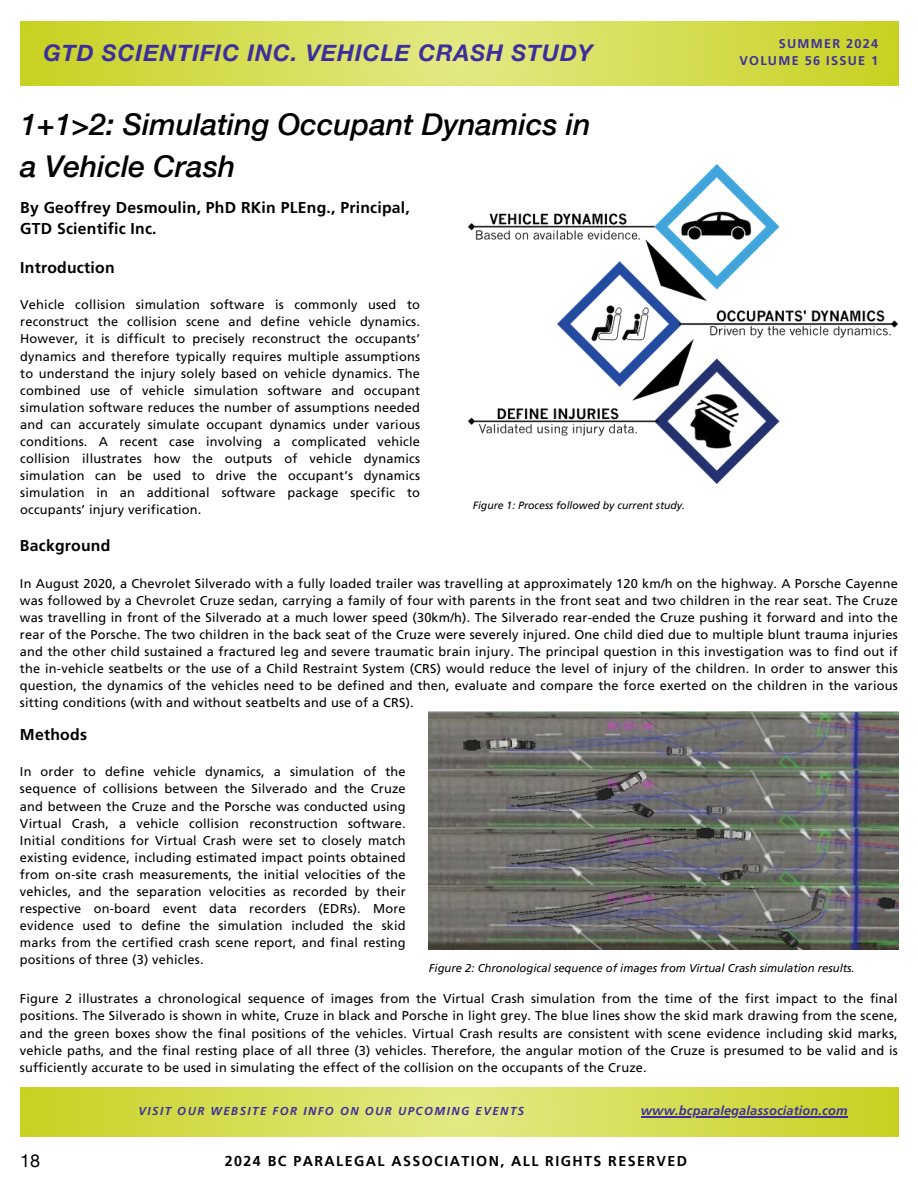
<style>
.page{position:relative;width:918px;height:1188px;background:#fff}
.page>*{position:absolute;margin:0;border:0;box-sizing:border-box;transform-origin:0 0}
.t1{font:italic 500 30px/41.7px "Helvetica Neue";color:#000}
.t2{font:italic 700 22.95px "Helvetica Neue";letter-spacing:.04em;color:#3e2e9d}
.t3{font:18px "Helvetica Neue";color:#000}
.t4{font:700 15.75px/21.3px "Frutiger LT Std";letter-spacing:.015em;color:#000}
.t5{font:700 14.25px "Frutiger LT Pro";letter-spacing:.1em;color:#000}
.t6{font:12.75px/17.1px "Frutiger LT Std";letter-spacing:.015em;color:#000;text-align:justify}
.t7{font:italic 700 12.75px "Frutiger LT Pro";letter-spacing:.01em;color:#3e2e9d}
.t8{font:700 12.75px/17px "Frutiger LT Std";letter-spacing:.1em;color:#3e2e9d;text-align:right}
.t9{font:italic 700 11.4px "Frutiger LT Pro";letter-spacing:.13em;color:#3e2e9d}
.t10{font:italic 11.25px "Frutiger LT Pro";color:#000}
.t11{font:italic 10.5px "Frutiger LT Pro";color:#000}
</style>
<div class="page">
<svg style="left:20px;top:22px;width:878px;height:63px;background:#d4dd52"></svg>
<svg style="left:20px;top:1088px;width:878px;height:48px;background:#d4dc53"></svg>
<img style="left:468px;top:164px;width:430px;height:320px">
<img style="left:429px;top:711px;width:469px;height:239px">
<hr style="left:641px;top:1116px;width:207px;height:1px;background:#3e2e9d">
<h2 class="t2" style="left:43px;top:39px;width:551px">GTD SCIENTIFIC INC. VEHICLE CRASH STUDY</h2>
<h1 class="t1" style="left:20px;top:103px;width:572px">1+1&gt;2: Simulating Occupant Dynamics in a Vehicle Crash</h1>
<p class="t4" style="left:20px;top:198px;width:391px">By Geoffrey Desmoulin, PhD RKin PLEng., Principal,<br>GTD Scientific Inc.</p>
<p class="t4" style="left:20px;top:259px;width:96px">Introduction</p>
<p class="t6" style="left:20px;top:298px;width:401px">Vehicle collision simulation software is commonly used to reconstruct the collision scene and define vehicle dynamics.<br>However, it is difficult to precisely reconstruct the occupants’ dynamics and therefore typically requires multiple assumptions to understand the injury solely based on vehicle dynamics. The combined use of vehicle simulation software and occupant simulation software reduces the number of assumptions needed and can accurately simulate occupant dynamics under various conditions. A recent case involving a complicated vehicle collision illustrates how the outputs of vehicle dynamics simulation can be used to drive the occupant’s dynamics simulation in an additional software package specific to occupants’ injury verification.</p>
<p class="t11" style="left:473px;top:498px;width:214px">Figure 1: Process followed by current study.</p>
<p class="t8" style="left:739px;top:36px;width:140px">SUMMER 2024<br>VOLUME 56 ISSUE 1</p>
<p class="t4" style="left:20px;top:537px;width:92px">Background</p>
<p class="t6" style="left:20px;top:576px;width:879px">In August 2020, a Chevrolet Silverado with a fully loaded trailer was travelling at approximately 120 km/h on the highway. A Porsche Cayenne was followed by a Chevrolet Cruze sedan, carrying a family of four with parents in the front seat and two children in the rear seat. The Cruze was travelling in front of the Silverado at a much lower speed (30km/h). The Silverado rear-ended the Cruze pushing it forward and into the rear of the Porsche. The two children in the back seat of the Cruze were severely injured. One child died due to multiple blunt trauma injuries and the other child sustained a fractured leg and severe traumatic brain injury. The principal question in this investigation was to find out if the in-vehicle seatbelts or the use of a Child Restraint System (CRS) would reduce the level of injury of the children. In order to answer this question, the dynamics of the vehicles need to be defined and then, evaluate and compare the force exerted on the children in the various sitting conditions (with and without seatbelts and use of a CRS).</p>
<p class="t4" style="left:20px;top:726px;width:69px">Methods</p>
<p class="t6" style="left:20px;top:765px;width:387px">In order to define vehicle dynamics, a simulation of the sequence of collisions between the Silverado and the Cruze and between the Cruze and the Porsche was conducted using Virtual Crash, a vehicle collision reconstruction software.<br>Initial conditions for Virtual Crash were set to closely match existing evidence, including estimated impact points obtained from on-site crash measurements, the initial velocities of the vehicles, and the separation velocities as recorded by their respective on-board event data recorders (EDRs). More evidence used to define the simulation included the skid marks from the certified crash scene report, and final resting positions of three (3) vehicles.</p>
<p class="t6" style="left:20px;top:992px;width:879px">Figure 2 illustrates a chronological sequence of images from the Virtual Crash simulation from the time of the first impact to the final positions. The Silverado is shown in white, Cruze in black and Porsche in light grey. The blue lines show the skid mark drawing from the scene, and the green boxes show the final positions of the vehicles. Virtual Crash results are consistent with scene evidence including skid marks, vehicle paths, and the final resting place of all three (3) vehicles. Therefore, the angular motion of the Cruze is presumed to be valid and is sufficiently accurate to be used in simulating the effect of the collision on the occupants of the Cruze.</p>
<p class="t9" style="left:139px;top:1105px;width:387px">VISIT OUR WEBSITE FOR INFO ON OUR UPCOMING EVENTS</p>
<p class="t7" style="left:641px;top:1103px;width:208px">www.bcparalegalassociation.com</p>
<h3 class="t3" style="left:20px;top:1150px;width:22px">18</h3>
<p class="t10" style="left:429px;top:962px;width:427px">Figure 2: Chronological sequence of images from Virtual Crash simulation results.</p>
<p class="t5" style="left:225px;top:1152px;width:464px">2024 BC PARALEGAL ASSOCIATION, ALL RIGHTS RESERVED</p>
</div>
